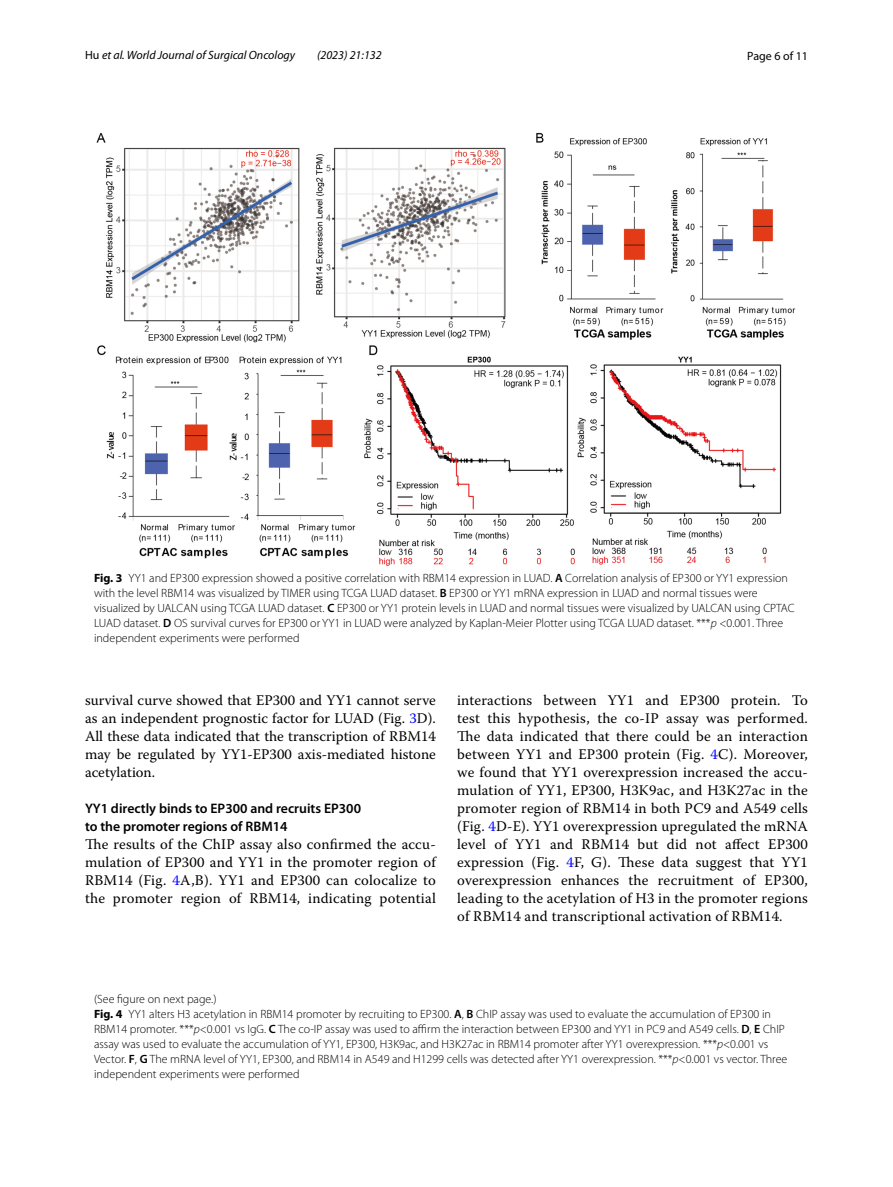
<style>
.page{position:relative;width:893px;height:1187px;background:#fff}
.page>*{position:absolute;margin:0;border:0;box-sizing:border-box;transform-origin:0 0}
.t1{font:14.7px/18px "Warnock Pro";letter-spacing:.015em;color:#000;text-align:justify}
.t2{font:600 13.8px/18px "Myriad Pro";color:#000}
.t3{font:300 12px/15px "Myriad Pro";color:#000}
.t4{font:italic 12px "Myriad Pro";color:#000}
.t5{font:12px "Myriad Pro";color:#000}
.s1{font-style:normal}
.s2{font-weight:700}
.s3{font-weight:600}
.s4{font-style:italic}
.s5{color:#00f}
</style>
<div class="page">
<img style="left:96px;top:133px;width:700px;height:433px">
<p class="t4" style="left:85px;top:48px;width:212px"><span class="s1">Hu</span> et al. World Journal of Surgical Oncology</p>
<p class="t4" style="left:317px;top:48px;width:66px">(2023) 21:132</p>
<p class="t5" style="left:747px;top:48px;width:62px">Page 6 of 11</p>
<p class="t3" style="left:94px;top:570px;width:702px"><span class="s2">Fig. 3</span> YY1 and EP300 expression showed a positive correlation with RBM14 expression in LUAD. <span class="s3">A</span> Correlation analysis of EP300 or YY1 expression with the level RBM14 was visualized by TIMER using TCGA LUAD dataset. <span class="s3">B</span> EP300 or YY1 mRNA expression in LUAD and normal tissues were visualized by UALCAN using TCGA LUAD dataset. <span class="s3">C</span> EP300 or YY1 protein levels in LUAD and normal tissues were visualized by UALCAN using CPTAC LUAD dataset. <span class="s3">D</span> OS survival curves for EP300 or YY1 in LUAD were analyzed by Kaplan-Meier Plotter using TCGA LUAD dataset. ***<span class="s4">p</span> &lt;0.001. Three independent experiments were performed</p>
<p class="t1" style="left:85px;top:691px;width:352px">survival curve showed that EP300 and YY1 cannot serve as an independent prognostic factor for LUAD (Fig. <span class="s5">3</span>D).<br>All these data indicated that the transcription of RBM14 may be regulated by YY1-EP300 axis-mediated histone acetylation.</p>
<p class="t2" style="left:85px;top:799px;width:277px">YY1 directly binds to EP300 and recruits EP300 to the promoter regions of RBM14</p>
<p class="t1" style="left:85px;top:835px;width:352px">The results of the ChIP assay also confirmed the accu&shy;mulation of EP300 and YY1 in the promoter region of RBM14 (Fig. <span class="s5">4</span>A,B). YY1 and EP300 can colocalize to the promoter region of RBM14, indicating potential</p>
<p class="t1" style="left:457px;top:691px;width:352px">interactions between YY1 and EP300 protein. To test this hypothesis, the co-IP assay was performed.<br>The data indicated that there could be an interaction between YY1 and EP300 protein (Fig. <span class="s5">4</span>C). Moreover, we found that YY1 overexpression increased the accu&shy;mulation of YY1, EP300, H3K9ac, and H3K27ac in the promoter region of RBM14 in both PC9 and A549 cells (Fig. <span class="s5">4</span>D-E). YY1 overexpression upregulated the mRNA level of YY1 and RBM14 but did not affect EP300 expression (Fig. <span class="s5">4</span>F, G). These data suggest that YY1 overexpression enhances the recruitment of EP300, leading to the acetylation of H3 in the promoter regions of RBM14 and transcriptional activation of RBM14.</p>
<p class="t3" style="left:94px;top:991px;width:695px">(See figure on next page.)<br><span class="s2">Fig. 4</span> YY1 alters H3 acetylation in RBM14 promoter by recruiting to EP300. <span class="s3">A</span>, <span class="s3">B</span> ChIP assay was used to evaluate the accumulation of EP300 in RBM14 promoter. ***<span class="s4">p</span>&lt;0.001 vs IgG. <span class="s3">C</span> The co-IP assay was used to affirm the interaction between EP300 and YY1 in PC9 and A549 cells. <span class="s3">D</span>, <span class="s3">E</span> ChIP assay was used to evaluate the accumulation of YY1, EP300, H3K9ac, and H3K27ac in RBM14 promoter after YY1 overexpression. ***<span class="s4">p</span>&lt;0.001 vs Vector. <span class="s3">F</span>, <span class="s3">G</span> The mRNA level of YY1, EP300, and RBM14 in A549 and H1299 cells was detected after YY1 overexpression. ***<span class="s4">p</span>&lt;0.001 vs vector. Three independent experiments were performed</p>
</div>
